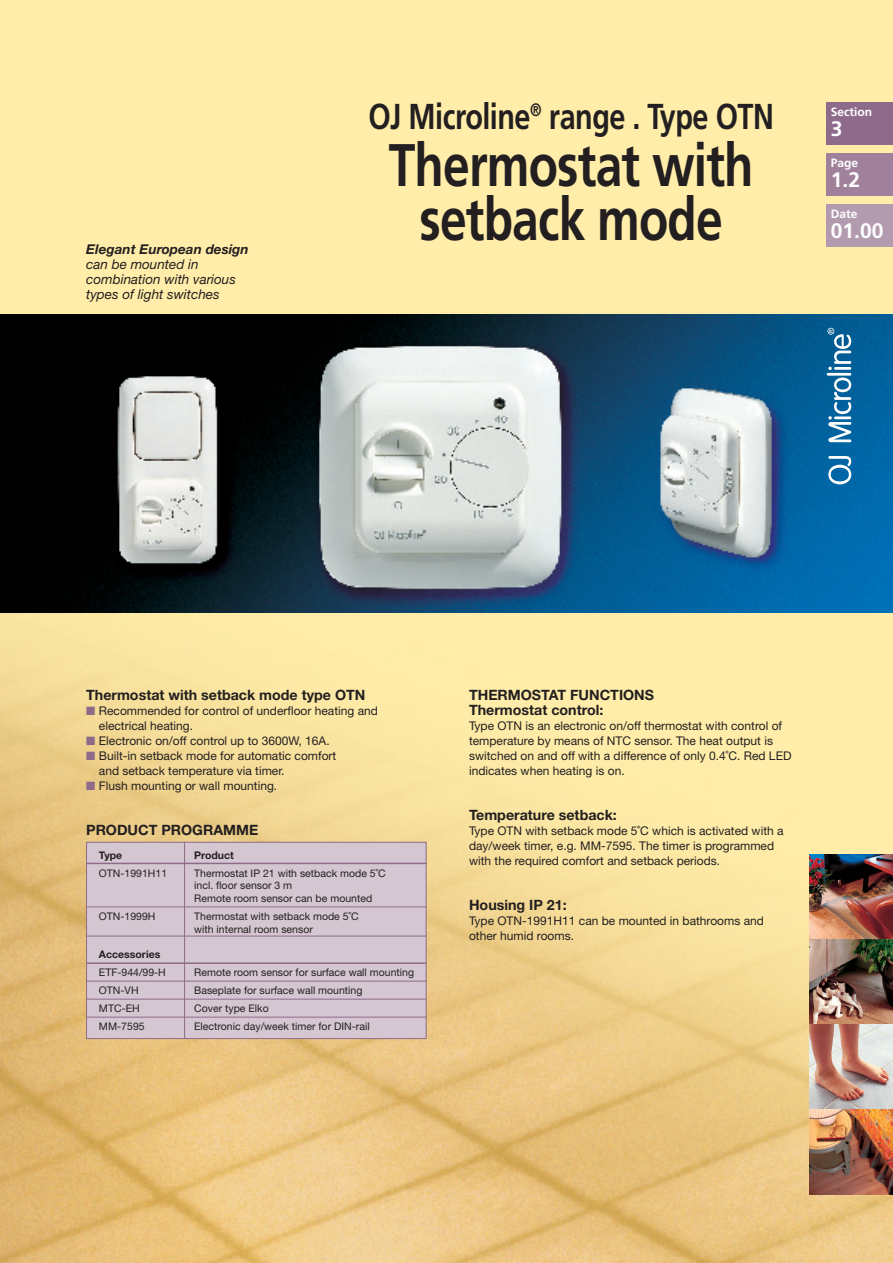
<style>
.page{position:relative;width:893px;height:1263px;background:#fff}
.page>*{position:absolute;margin:0;border:0;box-sizing:border-box;transform-origin:0 0}
.t1{font:700 60px/54px "Frutiger";letter-spacing:-.015em;color:#231f20;text-align:center;scale:.8 1}
.t2{font:700 36px "Frutiger";letter-spacing:-.015em;color:#231f20;scale:.8 1}
.t3{font:700 21px "Frutiger";color:#fff}
.t4{font:700 14.25px/15px "Helvetica Neue";color:#231f20}
.t5{font:italic 13.5px/15px "Helvetica Neue";color:#231f20}
.t6{font:italic 700 13.5px "Helvetica Neue";color:#231f20}
.t7{font:12px/15px "Helvetica Neue";color:#231f20}
.t8{font:700 12px "Frutiger";color:#fff}
.t9{font:10.5px/12.8px "Helvetica Neue";color:#231f20}
.t10{font:700 10.5px "Helvetica Neue";color:#231f20}
.s1{color:#8e6b8a}
</style>
<div class="page">
<img style="left:0;top:0;width:892px;height:1263px">
<img style="left:0;top:315px;width:892px;height:297px">
<svg style="left:828px;top:456px;width:23px;height:28px"></svg>
<svg style="left:828px;top:378px;width:23px;height:64px"></svg>
<hr style="left:826px;top:373px;width:25px;height:3px;background:#fff">
<svg style="left:827px;top:328px;width:24px;height:42px"></svg>
<div style="left:826px;top:102px;width:66px;height:43px;background:#8e6b8a"></div>
<div style="left:826px;top:153px;width:66px;height:43px;background:#9f819c"></div>
<div style="left:826px;top:204px;width:66px;height:43px;background:#b39baf"></div>
<div style="left:87px;top:842px;width:339px;height:197px;background:#d4c7d1"></div>
<div style="left:86px;top:842px;width:340px;height:197px;border:1px solid #8e6b8a"></div>
<hr style="left:86px;top:863px;width:340px;height:1px;background:#8e6b8a">
<hr style="left:86px;top:907px;width:340px;height:1px;background:#8e6b8a">
<hr style="left:86px;top:936px;width:340px;height:1px;background:#8e6b8a">
<hr style="left:86px;top:962px;width:340px;height:2px;background:#8e6b8a">
<hr style="left:86px;top:981px;width:340px;height:1px;background:#8e6b8a">
<hr style="left:86px;top:999px;width:340px;height:1px;background:#8e6b8a">
<hr style="left:86px;top:1017px;width:340px;height:1px;background:#8e6b8a">
<hr style="left:184px;top:842px;width:1px;height:197px;background:#8e6b8a">
<img style="left:809px;top:855px;width:83px;height:85px">
<img style="left:809px;top:940px;width:83px;height:85px">
<img style="left:809px;top:1025px;width:83px;height:85px">
<img style="left:809px;top:1110px;width:83px;height:85px">
<p class="t6" style="left:86px;top:245px;width:164px">Elegant European design</p>
<p class="t5" style="left:86px;top:258px;width:151px">can be mounted in combination with various types of light switches</p>
<h2 class="t2" style="left:368px;top:102px;width:508px">OJ Microline<sup>®</sup> range . Type OTN</h2>
<h1 class="t1" style="left:388px;top:143px;width:457px">Thermostat with setback mode</h1>
<p class="t8" style="left:830px;top:107px;width:43px">Section</p>
<h3 class="t3" style="left:830px;top:120px;width:13px">3</h3>
<p class="t8" style="left:830px;top:158px;width:29px">Page</p>
<h3 class="t3" style="left:830px;top:171px;width:31px">1.2</h3>
<p class="t8" style="left:830px;top:209px;width:28px">Date</p>
<h3 class="t3" style="left:830px;top:222px;width:54px">01.00</h3>
<p class="t4" style="left:86px;top:689px;width:281px">Thermostat with setback mode type OTN</p>
<p class="t7" style="left:99px;top:704px;width:280px;text-indent:-13px"><span class="s1">■</span> Recommended for control of underfloor heating and electrical heating.</p>
<p class="t7" style="left:86px;top:734px;width:245px"><span class="s1">■</span> Electronic on/off control up to 3600W, 16A.</p>
<p class="t7" style="left:99px;top:749px;width:239px;text-indent:-13px"><span class="s1">■</span> Built-in setback mode for automatic comfort and setback temperature via timer.</p>
<p class="t7" style="left:86px;top:779px;width:192px"><span class="s1">■</span> Flush mounting or wall mounting.</p>
<p class="t4" style="left:86px;top:824px;width:174px">PRODUCT PROGRAMME</p>
<p class="t10" style="left:99px;top:851px;width:25px">Type</p>
<p class="t10" style="left:194px;top:851px;width:41px">Product</p>
<p class="t9" style="left:99px;top:868px;width:70px">OTN-1991H11</p>
<p class="t9" style="left:194px;top:868px;width:193px">Thermostat IP 21 with setback mode 5˚C incl. floor sensor 3 m<br>Remote room sensor can be mounted</p>
<p class="t9" style="left:99px;top:911px;width:58px">OTN-1999H</p>
<p class="t9" style="left:194px;top:911px;width:166px">Thermostat with setback mode 5˚C with internal room sensor</p>
<p class="t10" style="left:99px;top:951px;width:63px">Accessories</p>
<p class="t9" style="left:99px;top:967px;width:68px">ETF-944/99-H</p>
<p class="t9" style="left:194px;top:967px;width:221px">Remote room sensor for surface wall mounting</p>
<p class="t9" style="left:99px;top:985px;width:41px">OTN-VH</p>
<p class="t9" style="left:194px;top:985px;width:170px">Baseplate for surface wall mounting</p>
<p class="t9" style="left:99px;top:1003px;width:42px">MTC-EH</p>
<p class="t9" style="left:194px;top:1003px;width:76px">Cover type Elko</p>
<p class="t9" style="left:99px;top:1021px;width:47px">MM-7595</p>
<p class="t9" style="left:194px;top:1021px;width:177px">Electronic day/week timer for DIN-rail</p>
<p class="t4" style="left:469px;top:689px;width:186px">THERMOSTAT FUNCTIONS<br>Thermostat control:</p>
<p class="t7" style="left:469px;top:719px;width:324px">Type OTN is an electronic on/off thermostat with control of temperature by means of NTC sensor. The heat output is switched on and off with a difference of only 0.4˚C. Red LED indicates when heating is on.</p>
<p class="t4" style="left:469px;top:809px;width:149px">Temperature setback:</p>
<p class="t7" style="left:469px;top:824px;width:316px">Type OTN with setback mode 5˚C which is activated with a day/week timer, e.g. MM-7595. The timer is programmed with the required comfort and setback periods.</p>
<p class="t4" style="left:469px;top:899px;width:99px">Housing IP 21:</p>
<p class="t7" style="left:469px;top:914px;width:296px">Type OTN-1991H11 can be mounted in bathrooms and other humid rooms.</p>
</div>
